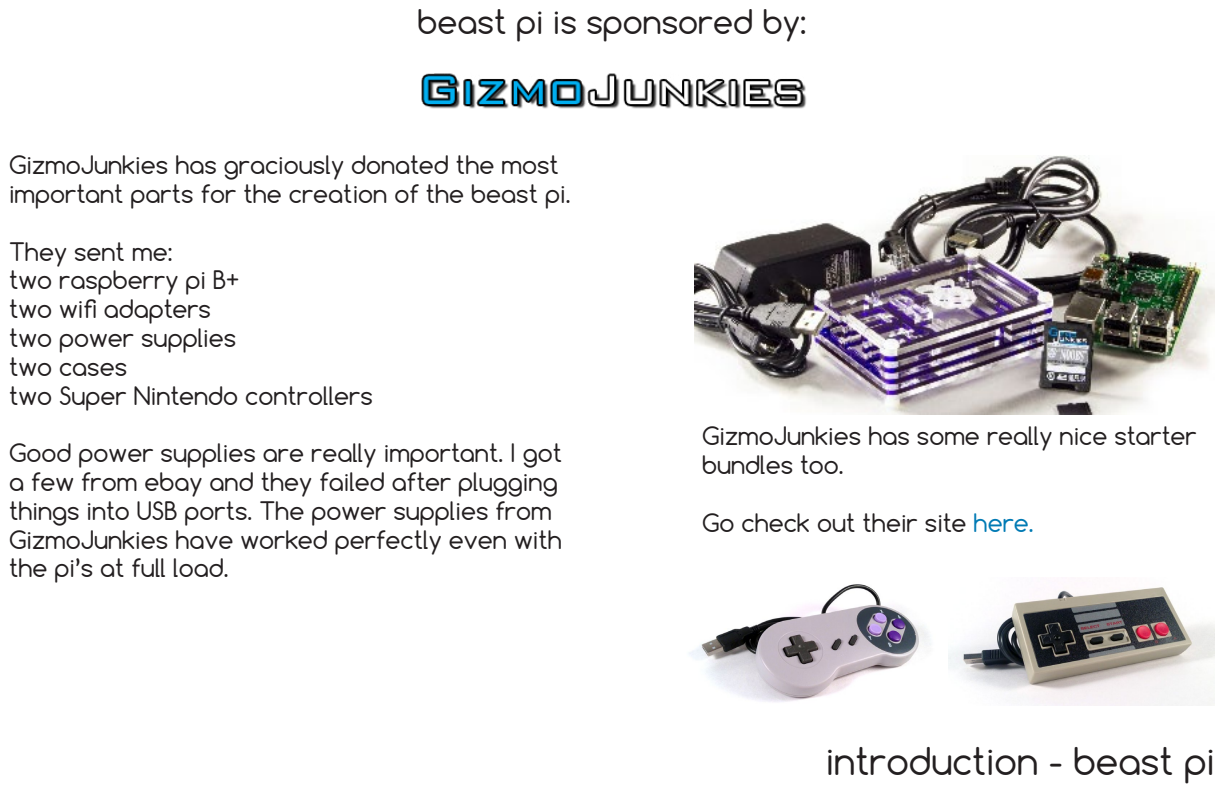
<style>
.page{position:relative;width:1224px;height:792px;background:#fff}
.page>*{position:absolute;margin:0;border:0;box-sizing:border-box;transform-origin:0 0}
.t1{font:36px "Comfortaa";color:#231f20}
.t2{font:32px "Comfortaa";color:#231f20}
.t3{font:24px/28.8px "Comfortaa";color:#231f20}
.s1{color:#007ab4}
</style>
<div class="page">
<img style="left:421px;top:73px;width:386px;height:36px">
<img style="left:695px;top:155px;width:520px;height:259px">
<img style="left:689px;top:584px;width:526px;height:121px">
<p class="t2" style="left:418px;top:1px;width:390px">beast pi is sponsored by:</p>
<p class="t3" style="left:9px;top:150px;width:563px">GizmoJunkies has graciously donated the most important parts for the creation of the beast pi.</p>
<p class="t3" style="left:9px;top:237px;width:165px">They sent me:</p>
<p class="t3" style="left:9px;top:266px;width:232px">two raspberry pi B+</p>
<p class="t3" style="left:9px;top:294px;width:204px">two wifi adapters</p>
<p class="t3" style="left:9px;top:323px;width:229px">two power supplies</p>
<p class="t3" style="left:9px;top:352px;width:120px">two cases</p>
<p class="t3" style="left:9px;top:381px;width:366px">two Super Nintendo controllers</p>
<p class="t3" style="left:9px;top:438px;width:555px">Good power supplies are really important. I got a few from ebay and they failed after plugging things into USB ports. The power supplies from GizmoJunkies have worked perfectly even with the pi’s at full load.</p>
<p class="t3" style="left:702px;top:422px;width:496px">GizmoJunkies has some really nice starter bundles too.</p>
<p class="t3" style="left:702px;top:508px;width:333px">Go check out their site <span class="s1">here.</span></p>
<p class="t1" style="left:826px;top:739px;width:391px">introduction - beast pi</p>
</div>
